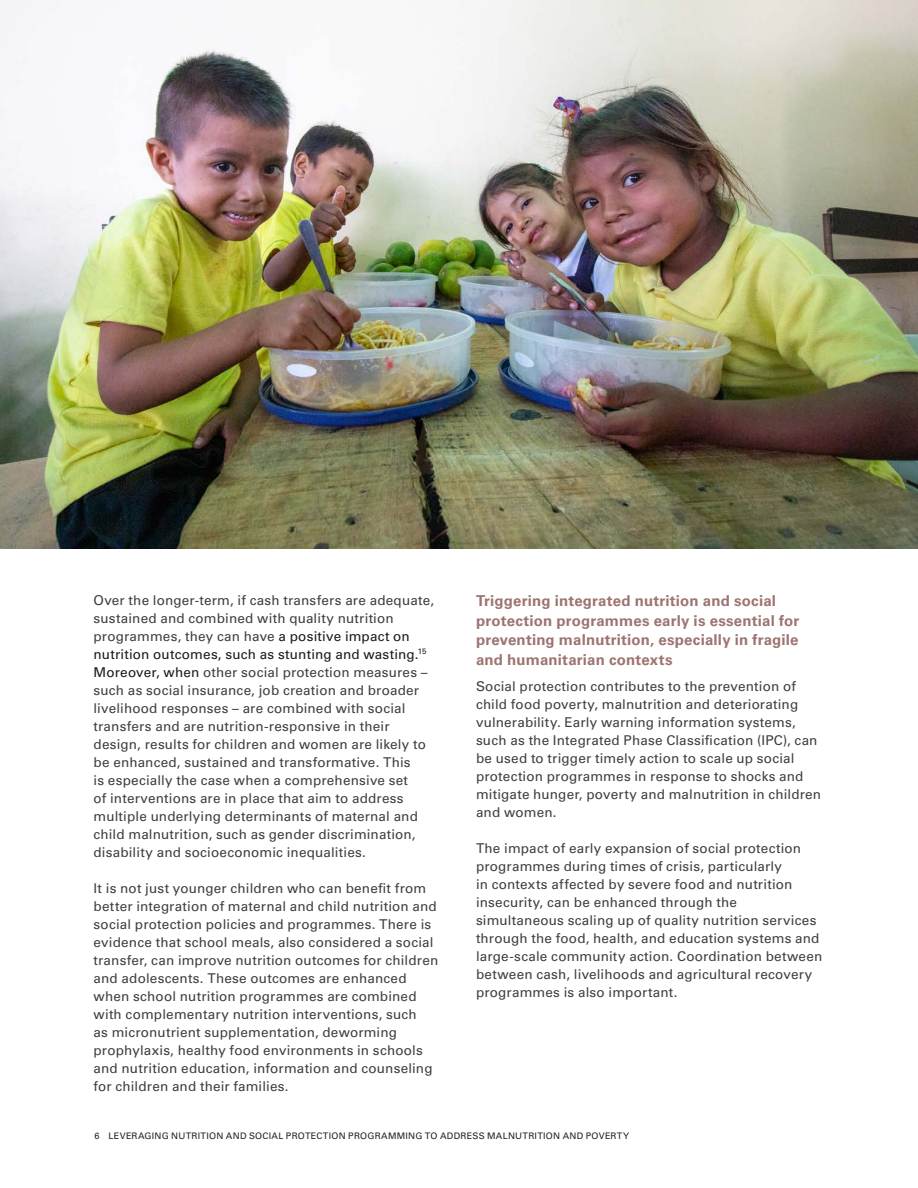
<style>
.page{position:relative;width:918px;height:1188px;background:#fff}
.page>*{position:absolute;margin:0;border:0;box-sizing:border-box;transform-origin:0 0}
.t1{font:700 15px/19.5px "Univers LT Std";letter-spacing:.01em;color:#9d7470}
.copy1{font:13.5px/18px "Univers LT Std";letter-spacing:.01em;color:#3e3e3f}
.t2{font:9px "Univers LT Std";letter-spacing:.03em;color:#231f20}
.s1{color:#1a1a1a}
</style>
<div class="page">
<img style="left:0;top:0;width:918px;height:549px">
<p class="copy1" style="left:94px;top:591px;width:342px">Over the longer-term, if cash transfers are adequate, sustained and combined with quality nutrition programmes, they can have <span class="s1">a positive impact on nutrition outcomes, such as stunting and wasting.</span><sup>15<br></sup><span class="s1">Moreover, when</span> other social protection measures – such as social insurance, job creation and broader livelihood responses – are combined with social transfers and are nutrition-responsive in their design, results for children and women are likely to be enhanced, sustained and transformative. This<br>is especially the case when a comprehensive set<br>of interventions are in place that aim to address multiple underlying determinants of maternal and child malnutrition, such as gender discrimination, disability and socioeconomic inequalities.</p>
<p class="copy1" style="left:94px;top:879px;width:346px">It is not just younger children who can benefit from better integration of maternal and child nutrition and social protection policies and programmes. There is evidence that school meals, also considered a social transfer, can improve nutrition outcomes for children and adolescents. These outcomes are enhanced when school nutrition programmes are combined with complementary nutrition interventions, such<br>as micronutrient supplementation, deworming prophylaxis, healthy food environments in schools and nutrition education, information and counseling for children and their families.</p>
<p class="t1" style="left:476px;top:591px;width:325px">Triggering integrated nutrition and social protection programmes early is essential for preventing malnutrition, especially in fragile and humanitarian contexts</p>
<p class="copy1" style="left:476px;top:677px;width:347px">Social protection contributes to the prevention of child food poverty, malnutrition and deteriorating vulnerability. Early warning information systems, such as the Integrated Phase Classification (IPC), can be used to trigger timely action to scale up social protection programmes in response to shocks and mitigate hunger, poverty and malnutrition in children and women.</p>
<p class="copy1" style="left:476px;top:839px;width:348px">The impact of early expansion of social protection programmes during times of crisis, particularly<br>in contexts affected by severe food and nutrition insecurity, can be enhanced through the simultaneous scaling up of quality nutrition services through the food, health, and education systems and large-scale community action. Coordination between between cash, livelihoods and agricultural recovery programmes is also important.</p>
<p class="t2" style="left:95px;top:1131px;width:536px">6 LEVERAGING NUTRITION AND SOCIAL PROTECTION PROGRAMMING TO ADDRESS MALNUTRITION AND POVERTY</p>
</div>
